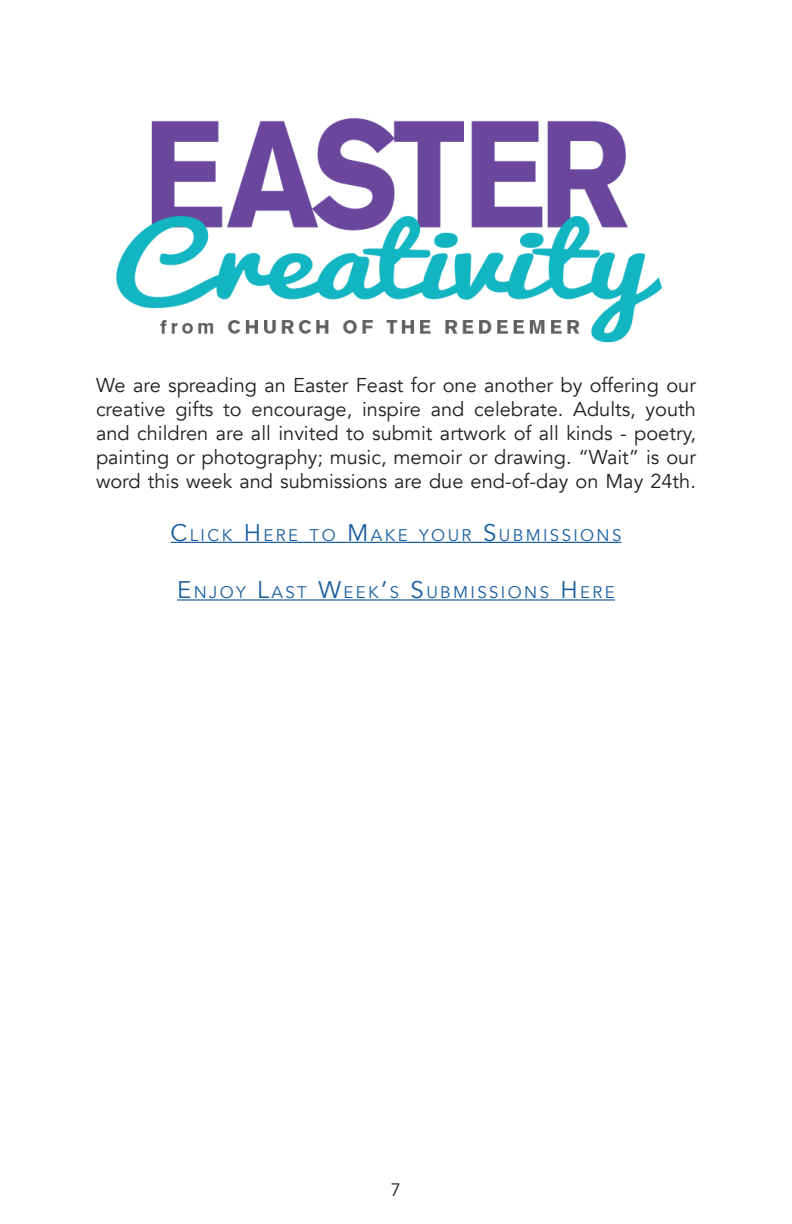
<style>
.page{position:relative;width:792px;height:1224px;background:#fff}
.page>*{position:absolute;margin:0;border:0;box-sizing:border-box;transform-origin:0 0}
.t1{font:20px/24px "Avenir";color:#231f20;text-align:justify}
.t2{font:18px "Avenir";color:#231f20}
.t3{font:16.8px "Avenir";letter-spacing:.145em;color:#175d9e}
.s1{font-size:24px}
</style>
<div class="page">
<img style="left:116px;top:117px;width:547px;height:226px">
<hr style="left:171px;top:542px;width:450px;height:1px;background:#175d9e">
<hr style="left:177px;top:599px;width:438px;height:2px;background:#175d9e">
<p class="t1" style="left:96px;top:373px;width:602px">We are spreading an Easter Feast for one another by offering our creative gifts to encourage, inspire and celebrate. Adults, youth and children are all invited to submit artwork of all kinds - poetry, painting or photography; music, memoir or drawing. “Wait” is our word this week and submissions are due end-of-day on May 24th.</p>
<p class="t3" style="left:171px;top:525px;width:451px"><span class="s1">C</span>LICK <span class="s1">H</span>ERE TO <span class="s1">M</span>AKE YOUR <span class="s1">S</span>UBM ISS IONS</p>
<p class="t3" style="left:177px;top:582px;width:439px"><span class="s1">E</span>NJOY <span class="s1">L</span>AST <span class="s1">W</span>EEK<span class="s1">’</span>S <span class="s1">S</span>UBM ISS IONS <span class="s1">H</span>ERE</p>
<p class="t2" style="left:391px;top:1179px;width:12px">7</p>
</div>
